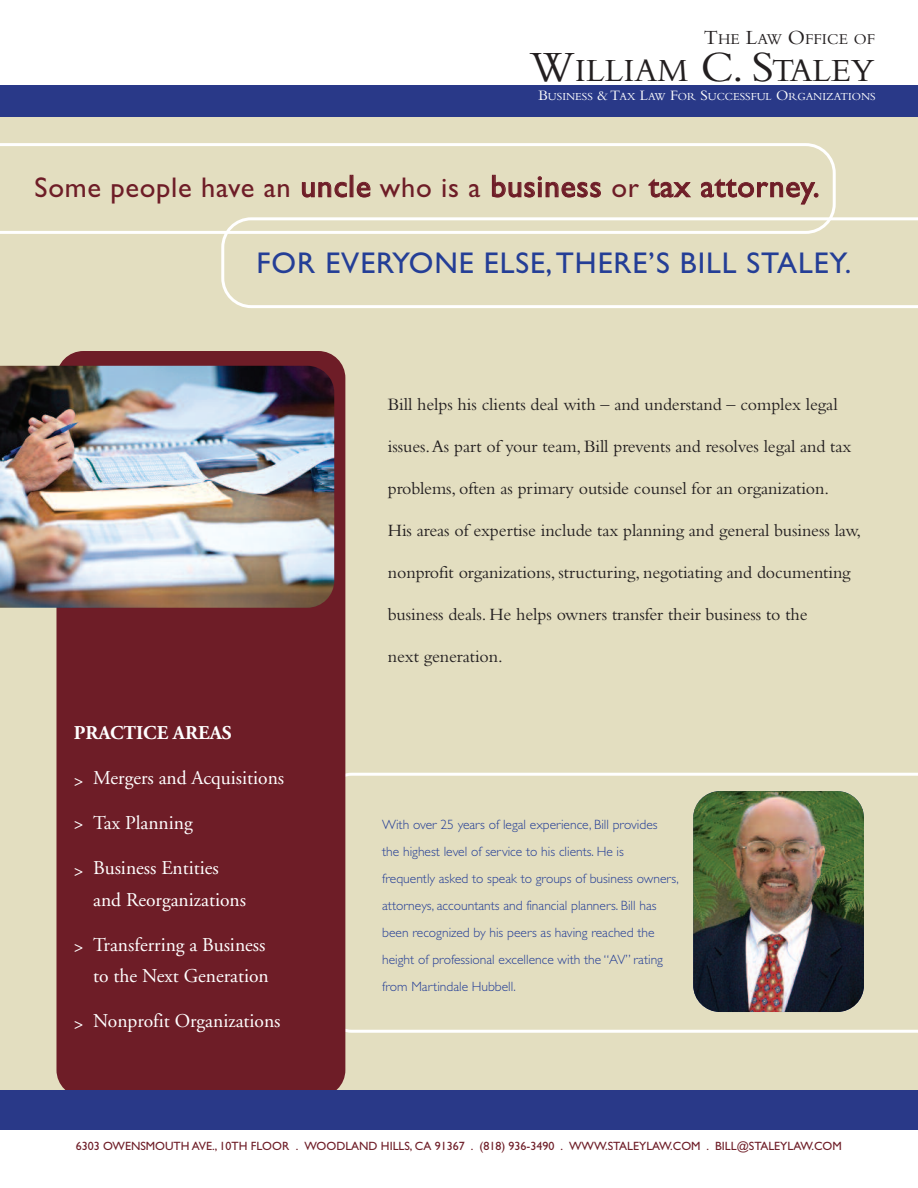
<style>
.page{position:relative;width:918px;height:1188px;background:#fff}
.page>*{position:absolute;margin:0;border:0;box-sizing:border-box;transform-origin:0 0}
.t1{font:33.75px "Bembo";color:#231f20}
.t2{font:31.5px "Gill Sans";letter-spacing:.025em;color:#6e1d27}
.t3{font:30px "Gill Sans";letter-spacing:.03em;color:#243e96}
.t4{font:19.5px/31.5px "Adobe Garamond";color:#fff}
.t5{font:700 19.5px "Adobe Garamond Pro";color:#fff}
.t6{font:18px "Bembo";letter-spacing:-.005em;color:#231f20}
.t7{font:15.75px "Bembo";color:#231f20}
.t8{font:300 13.5px/27px "Gill Sans";color:#243e96}
.t9{font:12px "Gill Sans";color:#6e1d27}
.t10{font:11.25px "Bembo";color:#fff}
.s1{font-size:21px}
.s2{font-size:45px}
.s3{font-size:15px}
.s4{font-size:28.5px}
</style>
<div class="page">
<div style="left:0;top:108px;width:918px;height:997px;background:#e3dec0"></div>
<svg style="left:221px;top:217px;width:697px;height:91px"></svg>
<svg style="left:345px;top:773px;width:573px;height:260px"></svg>
<div style="left:0;top:86px;width:918px;height:31px;background:#293988"></div>
<img style="left:693px;top:791px;width:171px;height:221px;border-radius:27px">
<div style="left:56px;top:351px;width:289px;height:746px;background:#6e1d27;border-radius:27px"></div>
<svg style="left:0;top:143px;width:836px;height:91px"></svg>
<img style="left:0;top:366px;width:334px;height:242px">
<div style="left:0;top:1091px;width:918px;height:39px;background:#293988"></div>
<p class="t7" style="left:704px;top:33px;width:173px"><span class="s1">T</span>HE <span class="s1">L</span>AW <span class="s1">O</span>FFICE OF</p>
<h1 class="t1" style="left:530px;top:59px;width:347px"><span class="s2">W</span>ILLIAM <span class="s2">C. S</span>TALEY</h1>
<p class="t10" style="left:539px;top:93px;width:339px"><span class="s3">B</span>USINESS <span class="s3">&amp; T</span>AX <span class="s3">L</span>AW <span class="s3">F</span>OR <span class="s3">S</span>UCCESSFUL <span class="s3">O</span>RGANIZATIONS</p>
<h2 class="t2" style="left:35px;top:167px;width:786px"><span class="s4">Some people have an</span> uncle <span class="s4">who is a</span> business <span class="s4">or</span> tax attorney.</h2>
<h3 class="t3" style="left:257px;top:245px;width:596px">FOR EVERYONE ELSE,THERE’S BILL STALEY.</h3>
<p class="t5" style="left:74px;top:726px;width:160px">PRACTICE AREAS</p>
<p class="t4" style="left:74px;top:764px;width:212px">&gt; Mergers and Acquisitions</p>
<p class="t4" style="left:74px;top:809px;width:121px">&gt; Tax Planning</p>
<p class="t4" style="left:93px;top:854px;width:154px;text-indent:-19px">&gt; Business Entities and Reorganizations</p>
<p class="t4" style="left:74px;top:931px;width:197px;text-align:right">&gt; Transferring a Business to the Next Generation</p>
<p class="t4" style="left:74px;top:1007px;width:208px">&gt; Nonprofit Organizations</p>
<p class="t6" style="left:388px;top:398px;width:451px">Bill helps his clients deal with – and understand – complex legal</p>
<p class="t6" style="left:388px;top:440px;width:465px">issues.As part of your team, Bill prevents and resolves legal and tax</p>
<p class="t6" style="left:388px;top:482px;width:443px">problems, often as primary outside counsel for an organization.</p>
<p class="t6" style="left:388px;top:524px;width:475px">His areas of expertise include tax planning and general business law,</p>
<p class="t6" style="left:388px;top:566px;width:464px">nonprofit organizations, structuring, negotiating and documenting</p>
<p class="t6" style="left:388px;top:608px;width:421px">business deals. He helps owners transfer their business to the</p>
<p class="t6" style="left:388px;top:650px;width:116px">next generation.</p>
<p class="t8" style="left:382px;top:811px;width:298px">With over 25 years of legal experience, Bill provides<br>the highest level of service to his clients. He is frequently asked to speak to groups of business owners, attorneys, accountants and financial planners. Bill has been recognized by his peers as having reached the height of professional excellence with the “AV” rating from Martindale Hubbell.</p>
<p class="t9" style="left:76px;top:1138px;width:767px">6303 OWENSMOUTH AVE., 10TH FLOOR . WOODLAND HILLS, CA 91367 . (818) 936-3490 . WWW.STALEYLAW.COM . BILL@STALEYLAW.COM</p>
</div>
